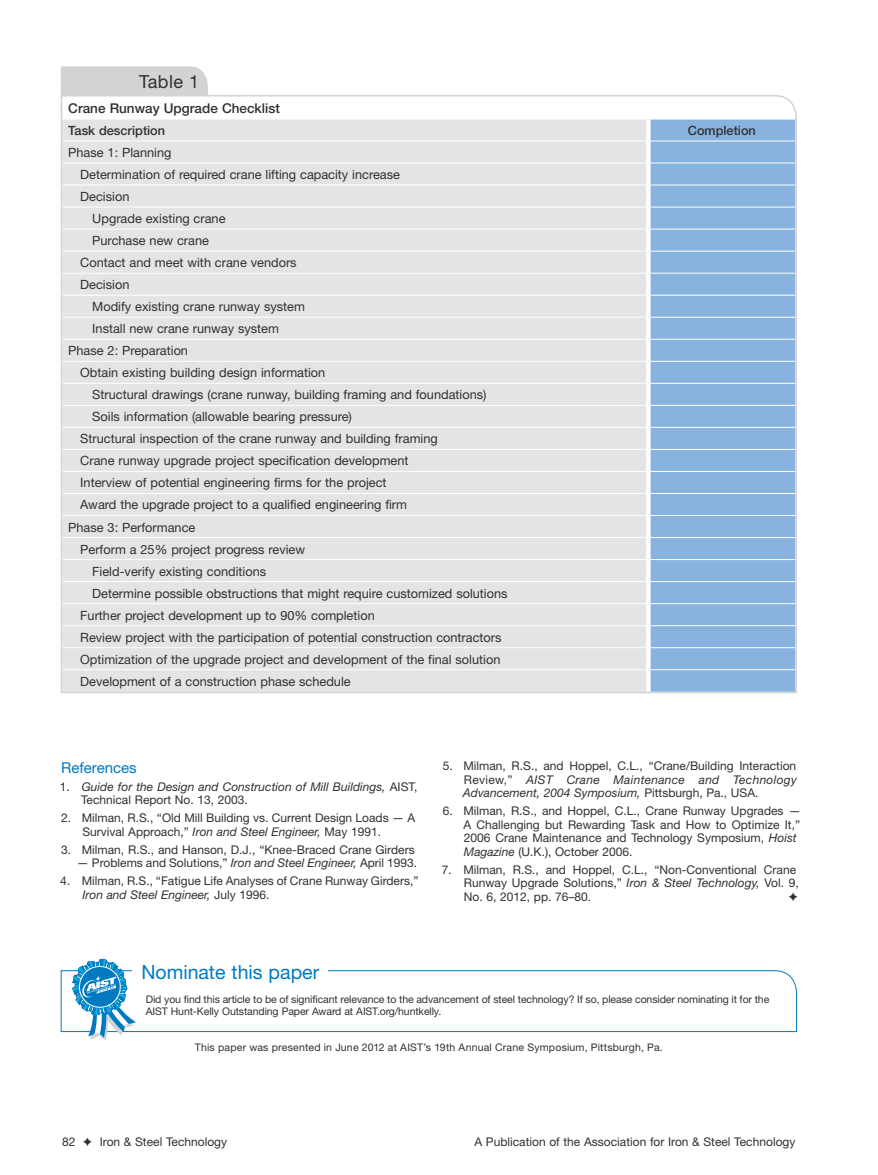
<style>
.page{position:relative;width:878px;height:1175px;background:#fff}
.page>*{position:absolute;margin:0;border:0;box-sizing:border-box;transform-origin:0 0}
.t1{font:19.5px "Helvetica Neue";color:#0079c1}
.t2{font:18px "Helvetica Neue";letter-spacing:.025em;color:#323031}
.t3{font:15px "Helvetica Neue";color:#0079c1}
.t4{font:500 13.5px "Helvetica Neue";color:#323031}
.t5{font:12.75px "Helvetica Neue";color:#323031}
.t6{font:500 12.75px "Helvetica Neue";color:#323031}
.t7{font:12px/13.5px "Helvetica Neue";color:#323031}
.t8{font:italic 12px/13.5px "Helvetica Neue";color:#323031}
.t9{font:10.5px/12px "Helvetica Neue";letter-spacing:-.01em;color:#323031}
.t10{font:10.5px "Helvetica Neue";letter-spacing:.015em;color:#323031}
.s1{font-style:normal}
.s2{font-style:italic}
</style>
<div class="page">
<svg style="left:60px;top:970px;width:737px;height:62px"></svg>
<div style="left:132px;top:963px;width:196px;height:24px;background:#fff"></div>
<svg style="left:72px;top:958px;width:64px;height:83px"></svg>
<div style="left:60px;top:66px;width:148px;height:28px;background:#d1d3d4"></div>
<svg style="left:60px;top:94px;width:737px;height:600px;background:#d5dde6"></svg>
<p class="t2" style="left:139px;top:71px;width:62px">Table 1</p>
<p class="t4" style="left:68px;top:100px;width:213px">Crane Runway Upgrade Checklist</p>
<p class="t6" style="left:68px;top:123px;width:98px">Task description</p>
<p class="t6" style="left:687px;top:123px;width:70px">Completion</p>
<p class="t5" style="left:68px;top:145px;width:105px">Phase 1: Planning</p>
<p class="t5" style="left:80px;top:167px;width:321px">Determination of required crane lifting capacity increase</p>
<p class="t5" style="left:80px;top:189px;width:51px">Decision</p>
<p class="t5" style="left:92px;top:211px;width:135px">Upgrade existing crane</p>
<p class="t5" style="left:92px;top:233px;width:118px">Purchase new crane</p>
<p class="t5" style="left:80px;top:255px;width:218px">Contact and meet with crane vendors</p>
<p class="t5" style="left:80px;top:277px;width:51px">Decision</p>
<p class="t5" style="left:92px;top:299px;width:214px">Modify existing crane runway system</p>
<p class="t5" style="left:92px;top:321px;width:188px">Install new crane runway system</p>
<p class="t5" style="left:68px;top:343px;width:121px">Phase 2: Preparation</p>
<p class="t5" style="left:80px;top:365px;width:246px">Obtain existing building design information</p>
<p class="t5" style="left:92px;top:387px;width:396px">Structural drawings (crane runway, building framing and foundations)</p>
<p class="t5" style="left:92px;top:409px;width:261px">Soils information (allowable bearing pressure)</p>
<p class="t5" style="left:80px;top:431px;width:359px">Structural inspection of the crane runway and building framing</p>
<p class="t5" style="left:80px;top:453px;width:330px">Crane runway upgrade project specification development</p>
<p class="t5" style="left:80px;top:475px;width:308px">Interview of potential engineering firms for the project</p>
<p class="t5" style="left:80px;top:497px;width:328px">Award the upgrade project to a qualified engineering firm</p>
<p class="t5" style="left:68px;top:519px;width:129px">Phase 3: Performance</p>
<p class="t5" style="left:80px;top:541px;width:226px">Perform a 25% project progress review</p>
<p class="t5" style="left:92px;top:563px;width:175px">Field-verify existing conditions</p>
<p class="t5" style="left:92px;top:585px;width:417px">Determine possible obstructions that might require customized solutions</p>
<p class="t5" style="left:80px;top:607px;width:296px">Further project development up to 90% completion</p>
<p class="t5" style="left:80px;top:629px;width:423px">Review project with the participation of potential construction contractors</p>
<p class="t5" style="left:80px;top:651px;width:421px">Optimization of the upgrade project and development of the final solution</p>
<p class="t5" style="left:80px;top:673px;width:272px">Development of a construction phase schedule</p>
<p class="t3" style="left:61px;top:758px;width:77px">References</p>
<p class="t8" style="left:81px;top:779px;width:338px;text-indent:-21px"><span class="s1">1.</span> Guide for the Design and Construction of Mill Buildings, <span class="s1">AIST,<br>Technical Report No. 13, 2003.</span></p>
<p class="t7" style="left:82px;top:811px;width:334px;text-indent:-21px">2. Milman, R.S., “Old Mill Building vs. Current Design Loads — A<br>Survival Approach,” <span class="s2">Iron and Steel Engineer,</span> May 1991.</p>
<p class="t7" style="left:61px;top:842px;width:355px">3. Milman, R.S., and Hanson, D.J., “Knee-Braced Crane Girders</p>
<p class="t7" style="left:77px;top:856px;width:342px">— Problems and Solutions,” <span class="s2">Iron and Steel Engineer,</span> April 1993.</p>
<p class="t7" style="left:82px;top:874px;width:338px;text-indent:-22px">4. Milman, R.S., “Fatigue Life Analyses of Crane Runway Girders,”<br><span class="s2">Iron and Steel Engineer,</span> July 1996.</p>
<p class="t7" style="left:463px;top:759px;width:335px;text-align:justify;text-indent:-20px">5. Milman, R.S., and Hoppel, C.L., “Crane/Building Interaction Review,” <span class="s2">AIST Crane Maintenance and Technology Advancement, 2004 Symposium,</span> Pittsburgh, Pa., USA.</p>
<p class="t7" style="left:463px;top:804px;width:339px;text-indent:-20px">6. Milman, R.S., and Hoppel, C.L., Crane Runway Upgrades — A Challenging but Rewarding Task and How to Optimize It,” 2006 Crane Maintenance and Technology Symposium, <span class="s2">Hoist Magazine</span> (U.K.), October 2006.</p>
<p class="t7" style="left:464px;top:862px;width:336px;text-indent:-22px">7. Milman, R.S., and Hoppel, C.L., “Non-Conventional Crane<br>Runway Upgrade Solutions,” <span class="s2">Iron &amp; Steel Technology,</span> Vol. 9,<br>No. 6, 2012, pp. 76–80.</p>
<p class="t1" style="left:141px;top:960px;width:179px">Nominate this paper</p>
<p class="t9" style="left:146px;top:993px;width:625px">Did you find this article to be of significant relevance to the advancement of steel technology? If so, please consider nominating it for the<br>AIST Hunt-Kelly Outstanding Paper Award at AIST.org/huntkelly.</p>
<p class="t10" style="left:195px;top:1040px;width:469px">This paper was presented in June 2012 at AIST’s 19th Annual Crane Symposium, Pittsburgh, Pa.</p>
<p class="t7" style="left:62px;top:1134px;width:166px">82 ✦ Iron &amp; Steel Technology</p>
<p class="t7" style="left:474px;top:1134px;width:322px">A Publication of the Association for Iron &amp; Steel Technology</p>
</div>
